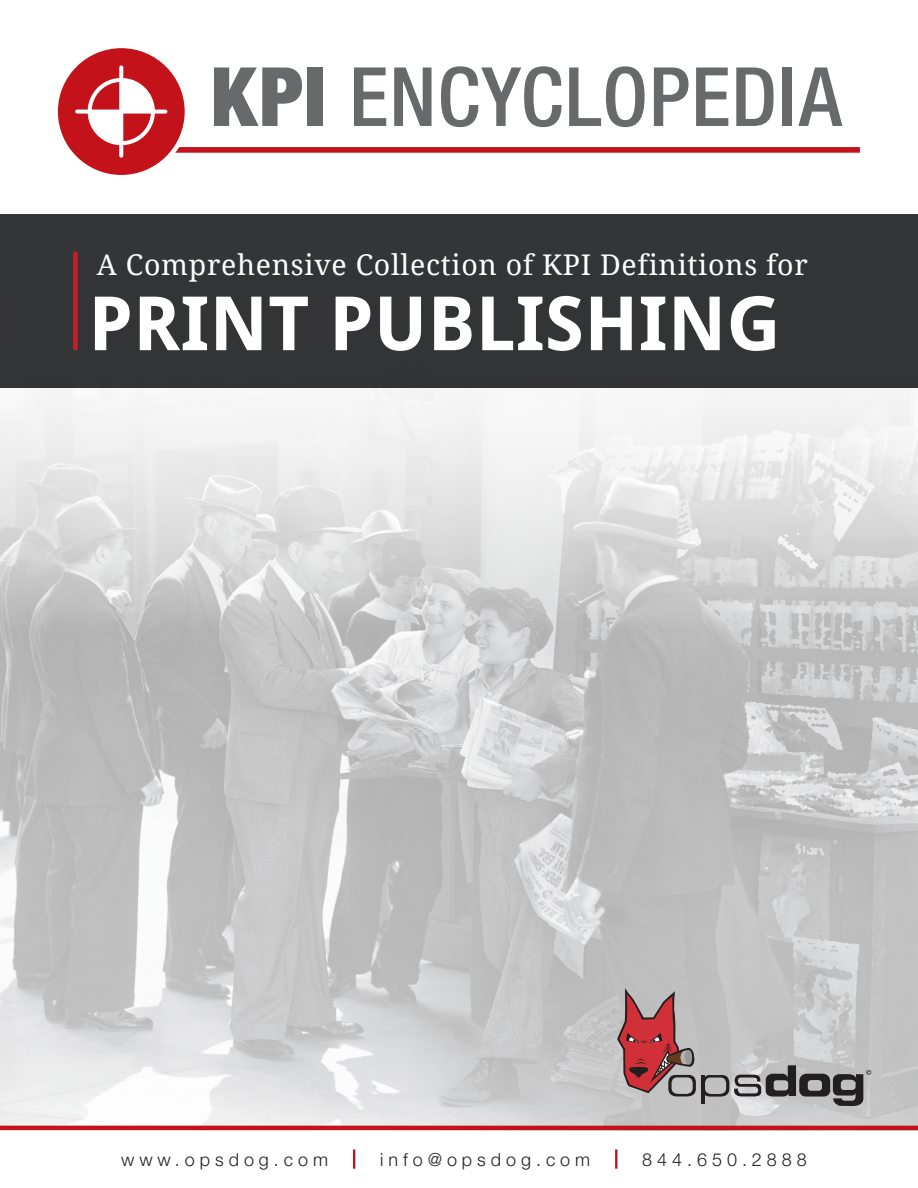
<style>
.page{position:relative;width:918px;height:1188px;background:#fff}
.page>*{position:absolute;margin:0;border:0;box-sizing:border-box;transform-origin:0 0}
.t1{font:500 condensed 81.9px "Helvetica Neue LT Pro";letter-spacing:.015em;color:#57585a}
.t2{font:700 75px "Droid Sans";color:#fff}
.t3{font:28.5px "Droid Serif";letter-spacing:.025em;color:#fff}
.t4{font:300 18px "Helvetica Neue LT Pro";letter-spacing:.275em;color:#231f20}
.s1{font-weight:900}
</style>
<div class="page">
<img style="left:0;top:388px;width:918px;height:738px">
<div style="left:0;top:214px;width:918px;height:174px;background:#333436"></div>
<hr style="left:0;top:1126px;width:918px;height:4px;background:#c4121a">
<div style="left:73px;top:252px;width:5px;height:98px;background:#c52026"></div>
<svg style="left:617px;top:988px;width:79px;height:109px;background:#ae7376"></svg>
<svg style="left:702px;top:1065px;width:169px;height:41px;background:#8e8d8e"></svg>
<hr style="left:353px;top:1149px;width:2px;height:20px;background:#c4121a">
<hr style="left:615px;top:1149px;width:2px;height:20px;background:#c4121a">
<div style="left:136px;top:147px;width:724px;height:6px;background:#c4121a"></div>
<svg style="left:56px;top:46px;width:131px;height:131px;background:#cb2e35"></svg>
<div style="left:53px;top:44px;width:136px;height:136px;border:5px solid #fff;border-radius:50%"></div>
<svg style="left:75px;top:65px;width:92px;height:93px"></svg>
<h1 class="t1" style="left:211px;top:48px;width:632px"><span class="s1">KPI</span> ENCYCLOPEDIA</h1>
<p class="t3" style="left:97px;top:249px;width:713px">A Comprehensive Collection of KPI Definitions for</p>
<h2 class="t2" style="left:88px;top:270px;width:694px">PRINT PUBLISHING</h2>
<p class="t4" style="left:121px;top:1148px;width:209px">www.opsdog.com</p>
<p class="t4" style="left:380px;top:1148px;width:212px">info@opsdog.com</p>
<p class="t4" style="left:642px;top:1148px;width:166px">844.650.2888</p>
</div>
